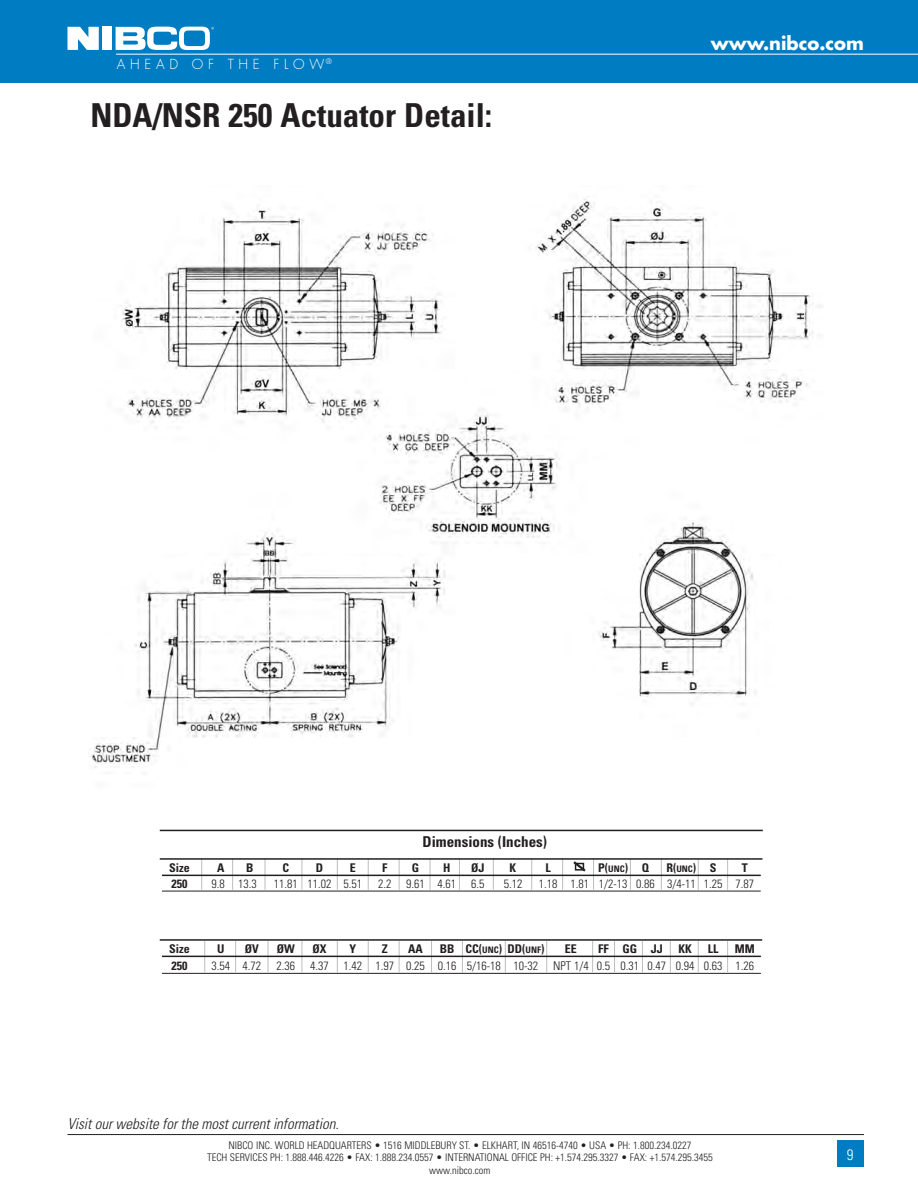
<style>
.page{position:relative;width:918px;height:1188px;background:#fff}
.page>*{position:absolute;margin:0;border:0;box-sizing:border-box;transform-origin:0 0}
.t1{font:700 condensed 33px "Univers";color:#231f20}
.t2{font:700 18px "Futura Std";color:#fff}
.t3{font:italic 300 condensed 15px "Univers";color:#231f20}
.Dimension_Letters{font:700 condensed 15px "Univers";color:#231f20}
.t4{font:300 condensed 15px "Univers";color:#fff}
.t5{font:300 13.5px "Futura Std";letter-spacing:.35em;color:#fff}
.Dimension_Numbers{font:300 condensed 12px "Univers";color:#231f20}
.Dimension_Letters-2{font:700 condensed 12px "Univers";color:#231f20}
.Dimension_Numbers-2{font:700 condensed 12px "Univers";color:#231f20}
.t6{font:300 condensed 10.5px/12.6px "Univers";color:#231f20;text-align:center}
.s1{font-size:9px}
</style>
<div class="page">
<hr style="left:68px;top:1134px;width:796px;height:1px;background:#231f20">
<div style="left:837px;top:1140px;width:27px;height:27px;background:#007cc2"></div>
<div style="left:0;top:0;width:918px;height:82px;background:#007cc2"></div>
<div style="left:102px;top:27px;width:10px;height:23px;background:#fff"></div>
<svg style="left:68px;top:27px;width:31px;height:23px"></svg>
<svg style="left:116px;top:27px;width:98px;height:23px"></svg>
<hr style="left:116px;top:54px;width:802px;height:1px;background:#fff">
<hr style="left:204px;top:941px;width:1px;height:31px;background:#bcbdc0">
<hr style="left:235px;top:941px;width:1px;height:31px;background:#bcbdc0">
<hr style="left:268px;top:941px;width:1px;height:31px;background:#bcbdc0">
<hr style="left:302px;top:941px;width:1px;height:31px;background:#bcbdc0">
<hr style="left:337px;top:941px;width:1px;height:31px;background:#bcbdc0">
<hr style="left:368px;top:941px;width:1px;height:31px;background:#bcbdc0">
<hr style="left:399px;top:941px;width:1px;height:31px;background:#bcbdc0">
<hr style="left:431px;top:941px;width:1px;height:31px;background:#bcbdc0">
<hr style="left:462px;top:941px;width:1px;height:31px;background:#bcbdc0">
<hr style="left:505px;top:941px;width:1px;height:31px;background:#bcbdc0">
<hr style="left:546px;top:941px;width:1px;height:31px;background:#bcbdc0">
<hr style="left:592px;top:941px;width:1px;height:31px;background:#bcbdc0">
<hr style="left:614px;top:941px;width:1px;height:31px;background:#bcbdc0">
<hr style="left:642px;top:941px;width:1px;height:31px;background:#bcbdc0">
<hr style="left:670px;top:941px;width:1px;height:31px;background:#bcbdc0">
<hr style="left:698px;top:941px;width:1px;height:31px;background:#bcbdc0">
<hr style="left:727px;top:941px;width:1px;height:31px;background:#bcbdc0">
<hr style="left:201px;top:859px;width:1px;height:31px;background:#bcbdc0">
<hr style="left:232px;top:859px;width:1px;height:31px;background:#bcbdc0">
<hr style="left:265px;top:859px;width:1px;height:31px;background:#bcbdc0">
<hr style="left:302px;top:859px;width:1px;height:31px;background:#bcbdc0">
<hr style="left:337px;top:859px;width:1px;height:31px;background:#bcbdc0">
<hr style="left:368px;top:859px;width:1px;height:31px;background:#bcbdc0">
<hr style="left:399px;top:859px;width:1px;height:31px;background:#bcbdc0">
<hr style="left:430px;top:859px;width:1px;height:31px;background:#bcbdc0">
<hr style="left:459px;top:859px;width:1px;height:31px;background:#bcbdc0">
<hr style="left:493px;top:859px;width:1px;height:31px;background:#bcbdc0">
<hr style="left:531px;top:859px;width:1px;height:31px;background:#bcbdc0">
<hr style="left:562px;top:859px;width:1px;height:31px;background:#bcbdc0">
<hr style="left:593px;top:859px;width:1px;height:31px;background:#bcbdc0">
<hr style="left:630px;top:859px;width:1px;height:31px;background:#bcbdc0">
<hr style="left:661px;top:859px;width:1px;height:31px;background:#bcbdc0">
<hr style="left:698px;top:859px;width:1px;height:31px;background:#bcbdc0">
<hr style="left:727px;top:859px;width:1px;height:31px;background:#bcbdc0">
<hr style="left:160px;top:858px;width:602px;height:2px;background:#231f20">
<hr style="left:160px;top:830px;width:603px;height:1px;background:#231f20">
<hr style="left:160px;top:939px;width:602px;height:2px;background:#231f20">
<img style="left:90px;top:198px;width:733px;height:570px">
<hr style="left:162px;top:956px;width:599px;height:1px;background:#231f20">
<hr style="left:162px;top:973px;width:599px;height:1px;background:#231f20">
<hr style="left:162px;top:875px;width:599px;height:1px;background:#231f20">
<hr style="left:162px;top:891px;width:599px;height:1px;background:#231f20">
<svg style="left:571px;top:859px;width:17px;height:13px"></svg>
<p class="t5" style="left:117px;top:56px;width:217px">AHEAD OF THE FLOW<sup>®</sup></p>
<p class="t1" style="left:90px;top:95px;width:403px">NDA/NSR 250 Actuator Detail:</p>
<h2 class="t2" style="left:711px;top:31px;width:155px">www.nibco.com</h2>
<p class="Dimension_Letters" style="left:423px;top:832px;width:126px">Dimensions (Inches)</p>
<p class="Dimension_Letters-2" style="left:169px;top:860px;width:22px">Size</p>
<p class="Dimension_Letters-2" style="left:217px;top:860px;width:9px">A</p>
<p class="Dimension_Letters-2" style="left:246px;top:860px;width:9px">B</p>
<p class="Dimension_Letters-2" style="left:282px;top:860px;width:8px">C</p>
<p class="Dimension_Letters-2" style="left:316px;top:860px;width:9px">D</p>
<p class="Dimension_Letters-2" style="left:350px;top:860px;width:7px">E</p>
<p class="Dimension_Letters-2" style="left:382px;top:860px;width:7px">F</p>
<p class="Dimension_Letters-2" style="left:412px;top:860px;width:9px">G</p>
<p class="Dimension_Letters-2" style="left:443px;top:860px;width:9px">H</p>
<p class="Dimension_Letters-2" style="left:471px;top:860px;width:15px">ØJ</p>
<p class="Dimension_Letters-2" style="left:510px;top:860px;width:8px">K</p>
<p class="Dimension_Letters-2" style="left:545px;top:860px;width:7px">L</p>
<p class="Dimension_Letters-2" style="left:598px;top:860px;width:53px">P(<span class="s1">UNC</span>) Q</p>
<p class="Dimension_Letters-2" style="left:666px;top:860px;width:52px">R(<span class="s1">UNC</span>) S</p>
<p class="Dimension_Letters-2" style="left:742px;top:860px;width:7px">T</p>
<p class="Dimension_Numbers-2" style="left:171px;top:876px;width:17px">250</p>
<p class="Dimension_Numbers" style="left:211px;top:877px;width:47px">9.8 13.3</p>
<p class="Dimension_Numbers" style="left:274px;top:877px;width:90px">11.81 11.02 5.51</p>
<p class="Dimension_Numbers" style="left:378px;top:877px;width:79px">2.2 9.61 4.61</p>
<p class="Dimension_Numbers" style="left:471px;top:877px;width:15px">6.5</p>
<p class="Dimension_Numbers" style="left:504px;top:877px;width:20px">5.12</p>
<p class="Dimension_Numbers" style="left:539px;top:877px;width:217px">1.18 1.81 1/2-13 0.86 3/4-11 1.25 7.87</p>
<p class="Dimension_Letters-2" style="left:169px;top:941px;width:22px">Size</p>
<p class="Dimension_Letters-2" style="left:217px;top:941px;width:9px">U</p>
<p class="Dimension_Letters-2" style="left:245px;top:941px;width:16px">ØV</p>
<p class="Dimension_Letters-2" style="left:277px;top:941px;width:20px">ØW</p>
<p class="Dimension_Letters-2" style="left:313px;top:941px;width:16px">ØX</p>
<p class="Dimension_Letters-2" style="left:349px;top:941px;width:8px">Y</p>
<p class="Dimension_Letters-2" style="left:382px;top:941px;width:7px">Z</p>
<p class="Dimension_Letters-2" style="left:408px;top:941px;width:16px">AA</p>
<p class="Dimension_Letters-2" style="left:440px;top:941px;width:106px">BB CC(<span class="s1">UNC</span>) DD(<span class="s1">UNF</span>)</p>
<p class="Dimension_Letters-2" style="left:565px;top:941px;width:13px">EE</p>
<p class="Dimension_Letters-2" style="left:598px;top:941px;width:66px">FF GG JJ</p>
<p class="Dimension_Letters-2" style="left:678px;top:941px;width:15px">KK</p>
<p class="Dimension_Letters-2" style="left:708px;top:941px;width:12px">LL</p>
<p class="Dimension_Letters-2" style="left:735px;top:941px;width:21px">MM</p>
<p class="Dimension_Numbers-2" style="left:172px;top:959px;width:17px">250</p>
<p class="Dimension_Numbers" style="left:212px;top:959px;width:51px">3.54 4.72</p>
<p class="Dimension_Numbers" style="left:276px;top:959px;width:20px">2.36</p>
<p class="Dimension_Numbers" style="left:310px;top:959px;width:445px">4.37 1.42 1.97 0.25 0.16 5/16-18 10-32 NPT 1/4 0.5 0.31 0.47 0.94 0.63 1.26</p>
<h3 class="t3" style="left:68px;top:1115px;width:273px">Visit our website for the most current information.</h3>
<p class="t6" style="left:207px;top:1139px;width:507px">NIBCO INC. WORLD HEADQUARTERS • 1516 MIDDLEBURY ST. • ELKHART, IN 46516-4740 • USA • PH: 1.800.234.0227<br>TECH SERVICES PH: 1.888.446.4226 • FAX: 1.888.234.0557 • INTERNATIONAL OFFICE PH: +1.574.295.3327 • FAX: +1.574.295.3455 www.nibco.com</p>
<h3 class="t4" style="left:847px;top:1145px;width:8px">9</h3>
</div>
